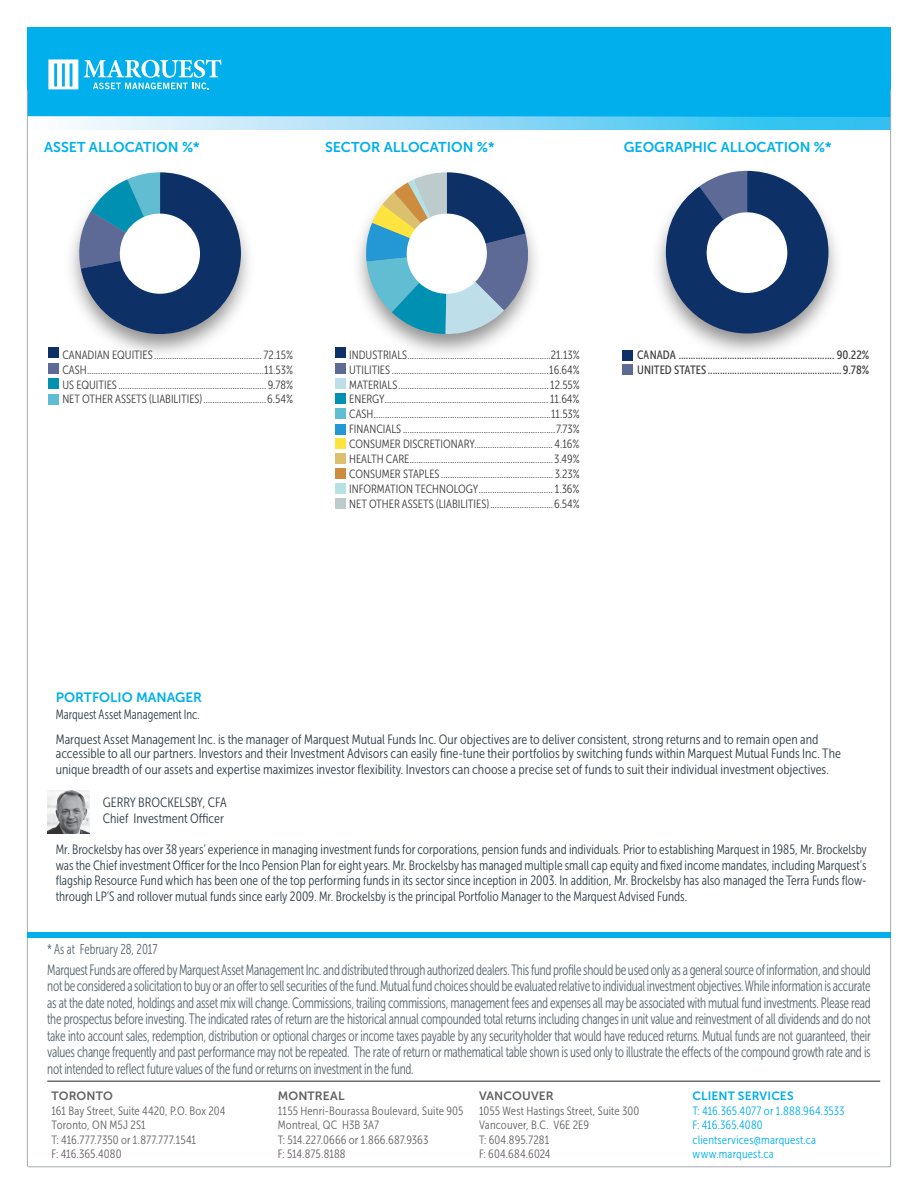
<style>
.page{position:relative;width:918px;height:1188px;background:#fff}
.page>*{position:absolute;margin:0;border:0;box-sizing:border-box;transform-origin:0 0}
.X_Disclaimer{font:15px/16.5px "Museo Sans Cond 300";letter-spacing:-.02em;color:#5a6670;text-align:justify;scale:.85 1}
.Footnote{font:14.25px "Museo Sans Cond 300";color:#5a6670;scale:.85 1}
.X_Subhead_BLUE{font:14.1px "Museo Sans 700";color:#00afeb}
.X_Body_9_11{font:13.5px/15.6px "Museo Sans Cond 300";color:#313e48;text-align:justify;scale:.95 1}
.X_Body_9_11-2{font:13.5px/16.5px "Museo Sans Cond 300";color:#313e48}
.X_Body_9_11-3{font:13.5px/25.5px "Museo Sans Cond 300";color:#313e48;scale:.9 1}
.Heading_2{font:13.5px "Museo Sans 700";color:#00afeb}
.t1{font:12px "Museo Sans Cond 300";letter-spacing:.01em;color:#636366}
.t2{font:12px/15px "Museo Sans Cond 500";color:#3e3e3f}
.t3{font:12px "Museo Sans Cond 300";letter-spacing:.015em;color:#00afeb}
.t4{font:12px "Museo Sans 700";letter-spacing:.01em;color:#636366}
.t5{font:12px "Museo Sans 700";letter-spacing:.01em;color:#00afeb}
.t6{font:11.85px/14.9px "Museo Sans Cond 300";color:#3e3e3f;text-align:justify}
</style>
<div class="page">
<div style="left:27px;top:27px;width:864px;height:90px;background:#00afeb"></div>
<svg style="left:68px;top:117px;width:822px;height:13px"></svg>
<hr style="left:890px;top:90px;width:1px;height:1076px;background:#a3a9ad">
<hr style="left:27px;top:90px;width:1px;height:1076px;background:#a3a9ad">
<hr style="left:28px;top:1166px;width:863px;height:1px;background:#a3a9ad">
<svg style="left:48px;top:59px;width:30px;height:30px"></svg>
<svg style="left:84px;top:60px;width:137px;height:29px"></svg>
<hr style="left:47px;top:1080px;width:833px;height:2px;background:#6c6d70">
<div style="left:27px;top:932px;width:864px;height:6px;background:#00afeb"></div>
<div style="left:623px;top:350px;width:10px;height:10px;background:#0d3166"></div>
<div style="left:623px;top:364px;width:10px;height:10px;background:#5c6a95"></div>
<img style="left:657px;top:170px;width:180px;height:183px">
<svg style="left:666px;top:171px;width:162px;height:162px"></svg>
<div style="left:707px;top:212px;width:80px;height:81px;background:#fff;border-radius:50%"></div>
<div style="left:335px;top:348px;width:10px;height:10px;background:#0d3166"></div>
<div style="left:335px;top:363px;width:10px;height:10px;background:#5c6a95"></div>
<div style="left:335px;top:378px;width:10px;height:10px;background:#bedee9"></div>
<div style="left:335px;top:393px;width:10px;height:10px;background:#0091b2"></div>
<div style="left:335px;top:408px;width:10px;height:10px;background:#61bed2"></div>
<div style="left:335px;top:424px;width:10px;height:11px;background:#2398d5"></div>
<div style="left:335px;top:438px;width:10px;height:10px;background:#ffe440"></div>
<div style="left:335px;top:453px;width:10px;height:10px;background:#dcc06e"></div>
<div style="left:335px;top:468px;width:10px;height:10px;background:#ce8c3f"></div>
<div style="left:335px;top:483px;width:10px;height:10px;background:#b6e1e2"></div>
<div style="left:335px;top:498px;width:10px;height:11px;background:#bdcbcd"></div>
<img style="left:345px;top:231px;width:191px;height:135px">
<svg style="left:365px;top:172px;width:168px;height:162px"></svg>
<div style="left:407px;top:214px;width:80px;height:80px;background:#fff;border-radius:50%"></div>
<div style="left:48px;top:348px;width:10px;height:10px;background:#0d3166"></div>
<div style="left:48px;top:363px;width:10px;height:10px;background:#5c6a95"></div>
<div style="left:48px;top:378px;width:10px;height:10px;background:#0091b2"></div>
<div style="left:48px;top:394px;width:10px;height:11px;background:#61bed2"></div>
<img style="left:58px;top:228px;width:191px;height:138px">
<svg style="left:77px;top:172px;width:164px;height:162px"></svg>
<div style="left:120px;top:214px;width:80px;height:80px;background:#fff;border-radius:50%"></div>
<img style="left:47px;top:791px;width:42px;height:42px">
<p class="X_Subhead_BLUE" style="left:44px;top:139px;width:157px">ASSET ALLOCATION %*</p>
<p class="X_Subhead_BLUE" style="left:325px;top:139px;width:171px">SECTOR ALLOCATION %*</p>
<p class="X_Subhead_BLUE" style="left:624px;top:139px;width:209px">GEOGRAPHIC ALLOCATION %*</p>
<p class="t6" style="left:62px;top:347px;width:232px">CANADIAN EQUITIES ................................................ 72.15% CASH...............................................................................11.53% US EQUITIES .................................................................. 9.78% NET OTHER ASSETS (LIABILITIES)............................6.54%</p>
<p class="t6" style="left:349px;top:347px;width:232px">INDUSTRIALS................................................................21.13% UTILITIES ......................................................................16.64% MATERIALS................................................................... 12.55% ENERGY......................................................................... 11.64% CASH...............................................................................11.53% FINANCIALS ....................................................................7.73% CONSUMER DISCRETIONARY................................... 4.16% HEALTH CARE................................................................3.49% CONSUMER STAPLES .................................................. 3.23% INFORMATION TECHNOLOGY................................. 1.36% NET OTHER ASSETS (LIABILITIES)............................6.54%</p>
<p class="t2" style="left:637px;top:348px;width:234px">CANADA ................................................................ 90.22%<br>UNITED STATES .......................................................9.78%</p>
<p class="Heading_2" style="left:56px;top:689px;width:148px">PORTFOLIO MANAGER</p>
<p class="X_Body_9_11-3" style="left:56px;top:702px;width:849px">Marquest Asset Management Inc.<br>Marquest Asset Management Inc. is the manager of Marquest Mutual Funds Inc. Our objectives are to deliver consistent, strong returns and to remain open and</p>
<p class="X_Body_9_11-2" style="left:56px;top:745px;width:787px">accessible to all our partners. Investors and their Investment Advisors can easily fine-tune their portfolios by switching funds within Marquest Mutual Funds Inc. The unique breadth of our assets and expertise maximizes investor flexibility. Investors can choose a precise set of funds to suit their individual investment objectives.</p>
<p class="X_Body_9_11-2" style="left:103px;top:794px;width:126px">GERRY BROCKELSBY, CFA<br>Chief Investment Officer</p>
<p class="X_Body_9_11" style="left:56px;top:842px;width:855px">Mr. Brockelsby has over 38 years’ experience in managing investment funds for corporations, pension funds and individuals. Prior to establishing Marquest in 1985, Mr. Brockelsby was the Chief investment Officer for the Inco Pension Plan for eight years. Mr. Brockelsby has managed multiple small cap equity and fixed income mandates, including Marquest’s flagship Resource Fund which has been one of the top performing funds in its sector since inception in 2003. In addition, Mr. Brockelsby has also managed the Terra Funds flow&shy;through LP’S and rollover mutual funds since early 2009. Mr. Brockelsby is the principal Portfolio Manager to the Marquest Advised Funds.</p>
<p class="Footnote" style="left:47px;top:941px;width:131px">* As at February 28, 2017</p>
<p class="X_Disclaimer" style="left:47px;top:962px;width:970px">Marquest Funds are offered by Marquest Asset Management Inc. and distributed through authorized dealers. This fund profile should be used only as a general source of information, and should not be considered a solicitation to buy or an offer to sell securities of the fund. Mutual fund choices should be evaluated relative to individual investment objectives. While information is accurate as at the date noted, holdings and asset mix will change. Commissions, trailing commissions, management fees and expenses all may be associated with mutual fund investments. Please read the prospectus before investing. The indicated rates of return are the historical annual compounded total returns including changes in unit value and reinvestment of all dividends and do not take into account sales, redemption, distribution or optional charges or income taxes payable by any securityholder that would have reduced returns. Mutual funds are not guaranteed, their values change frequently and past performance may not be repeated. The rate of return or mathematical table shown is used only to illustrate the effects of the compound growth rate and is not intended to reflect future values of the fund or returns on investment in the fund.</p>
<p class="t4" style="left:52px;top:1090px;width:63px">TORONTO</p>
<p class="t1" style="left:52px;top:1104px;width:176px">161 Bay Street, Suite 4420, P.O. Box 204</p>
<p class="t1" style="left:52px;top:1119px;width:96px">Toronto, ON M5J 2S1</p>
<p class="t1" style="left:52px;top:1133px;width:146px">T: 416.777.7350 or 1.877.777.1541</p>
<p class="t1" style="left:52px;top:1147px;width:72px">F: 416.365.4080</p>
<p class="t4" style="left:278px;top:1090px;width:68px">MONTREAL</p>
<p class="t1" style="left:278px;top:1104px;width:187px">1155 Henri-Bourassa Boulevard, Suite 905</p>
<p class="t1" style="left:278px;top:1119px;width:103px">Montreal, QC H3B 3A7</p>
<p class="t1" style="left:278px;top:1133px;width:152px">T: 514.227.0666 or 1.866.687.9363</p>
<p class="t1" style="left:278px;top:1147px;width:69px">F: 514.875.8188</p>
<p class="t4" style="left:479px;top:1090px;width:76px">VANCOUVER</p>
<p class="t1" style="left:479px;top:1104px;width:162px">1055 West Hastings Street, Suite 300</p>
<p class="t1" style="left:479px;top:1119px;width:112px">Vancouver, B.C. V6E 2E9</p>
<p class="t1" style="left:479px;top:1133px;width:72px">T: 604.895.7281</p>
<p class="t1" style="left:479px;top:1147px;width:73px">F: 604.684.6024</p>
<p class="t5" style="left:693px;top:1090px;width:103px">CLIENT SERVICES</p>
<p class="t3" style="left:693px;top:1104px;width:154px">T: 416.365.4077 or 1.888.964.3533</p>
<p class="t3" style="left:693px;top:1119px;width:72px">F: 416.365.4080</p>
<p class="t3" style="left:693px;top:1133px;width:125px">clientservices@marquest.ca</p>
<p class="t3" style="left:693px;top:1147px;width:83px">www.marquest.ca</p>
</div>
